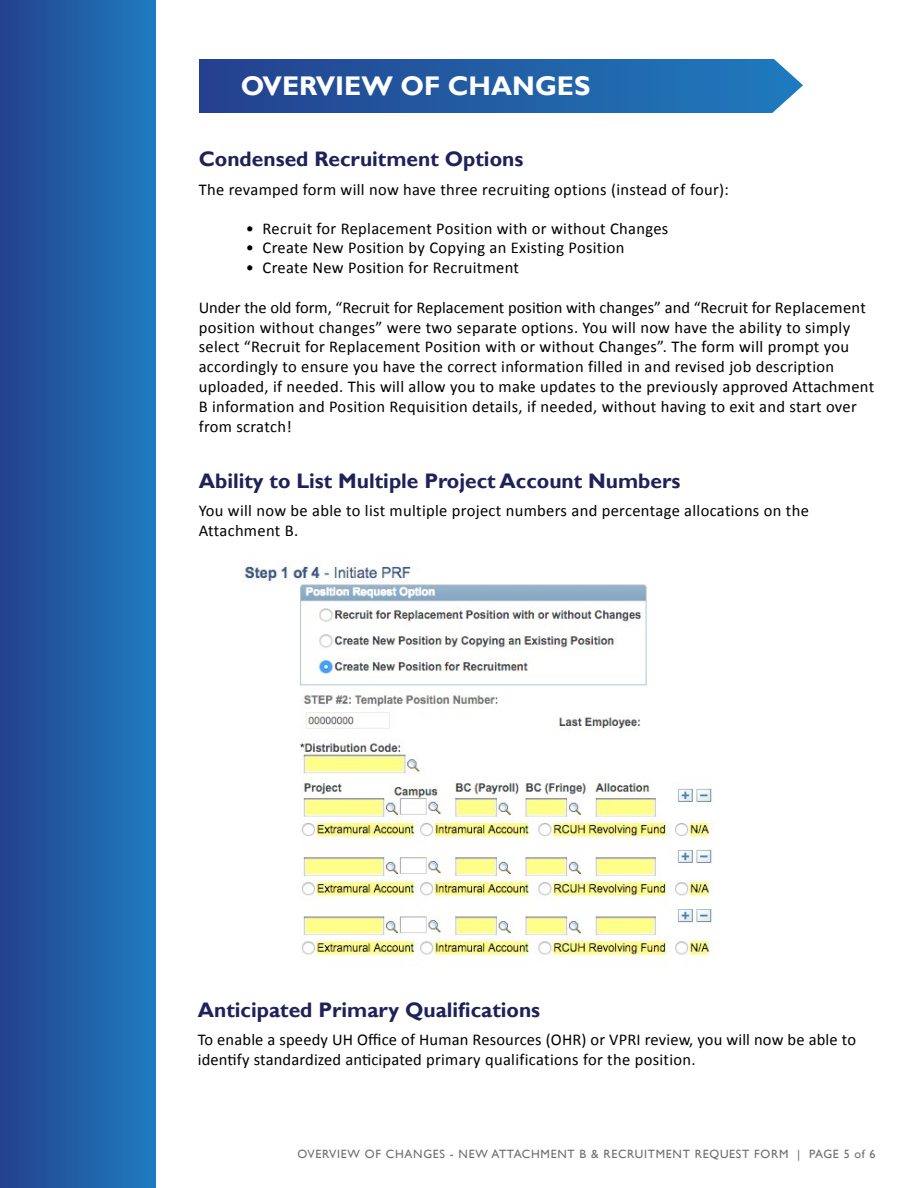
<style>
.page{position:relative;width:918px;height:1188px;background:#fff}
.page>*{position:absolute;margin:0;border:0;box-sizing:border-box;transform-origin:0 0}
.t1{font:700 27px "Gill Sans";color:#fff}
.t2{font:700 21px "Gill Sans";color:#1f2159}
.t3{font:16.5px/19.8px "Calibri";letter-spacing:.02em;color:#000}
.t4{font:12px "Gill Sans";letter-spacing:.06em;color:#6d6e71}
</style>
<div class="page">
<div style="left:0;top:0;width:156px;height:1188px;background:linear-gradient(to right,#24418d,#1f7cbe)"></div>
<div style="left:200px;top:60px;width:612px;height:53px;background:linear-gradient(to right,#24418e,#1f7cbe)"></div>
<svg style="left:760px;top:59px;width:52px;height:54px"></svg>
<img style="left:241px;top:562px;width:473px;height:395px">
<p class="t1" style="left:241px;top:70px;width:351px">OVERVIEW OF CHANGES</p>
<p class="t2" style="left:199px;top:146px;width:326px">Condensed Recruitment Options</p>
<p class="t3" style="left:199px;top:179px;width:532px">The revamped form will now have three recruiting options (instead of four):</p>
<p class="t3" style="left:246px;top:218px;width:424px">• Recruit for Replacement Position with or without Changes</p>
<p class="t3" style="left:246px;top:238px;width:380px">• Create New Position by Copying an Existing Position</p>
<p class="t3" style="left:246px;top:258px;width:275px">• Create New Position for Recruitment</p>
<p class="t3" style="left:199px;top:297px;width:677px">Under the old form, “Recruit for Replacement position with changes” and “Recruit for Replacement position without changes” were two separate options. You will now have the ability to simply select “Recruit for Replacement Position with or without Changes”. The form will prompt you accordingly to ensure you have the correct information filled in and revised job description uploaded, if needed. This will allow you to make updates to the previously approved Attachment B information and Position Requisition details, if needed, without having to exit and start over from scratch!</p>
<p class="t2" style="left:199px;top:468px;width:483px">Ability to List Multiple Project Account Numbers</p>
<p class="t3" style="left:199px;top:501px;width:612px">You will now be able to list multiple project numbers and percentage allocations on the<br>Attachment B.</p>
<p class="t2" style="left:198px;top:997px;width:344px">Anticipated Primary Qualifications</p>
<p class="t3" style="left:198px;top:1030px;width:660px">To enable a speedy UH Office of Human Resources (OHR) or VPRI review, you will now be able to identify standardized anticipated primary qualifications for the position.</p>
<p class="t4" style="left:297px;top:1147px;width:580px">OVERVIEW OF CHANGES - NEW ATTACHMENT B &amp; RECRUITMENT REQUEST FORM | PAGE 5 of 6</p>
</div>
